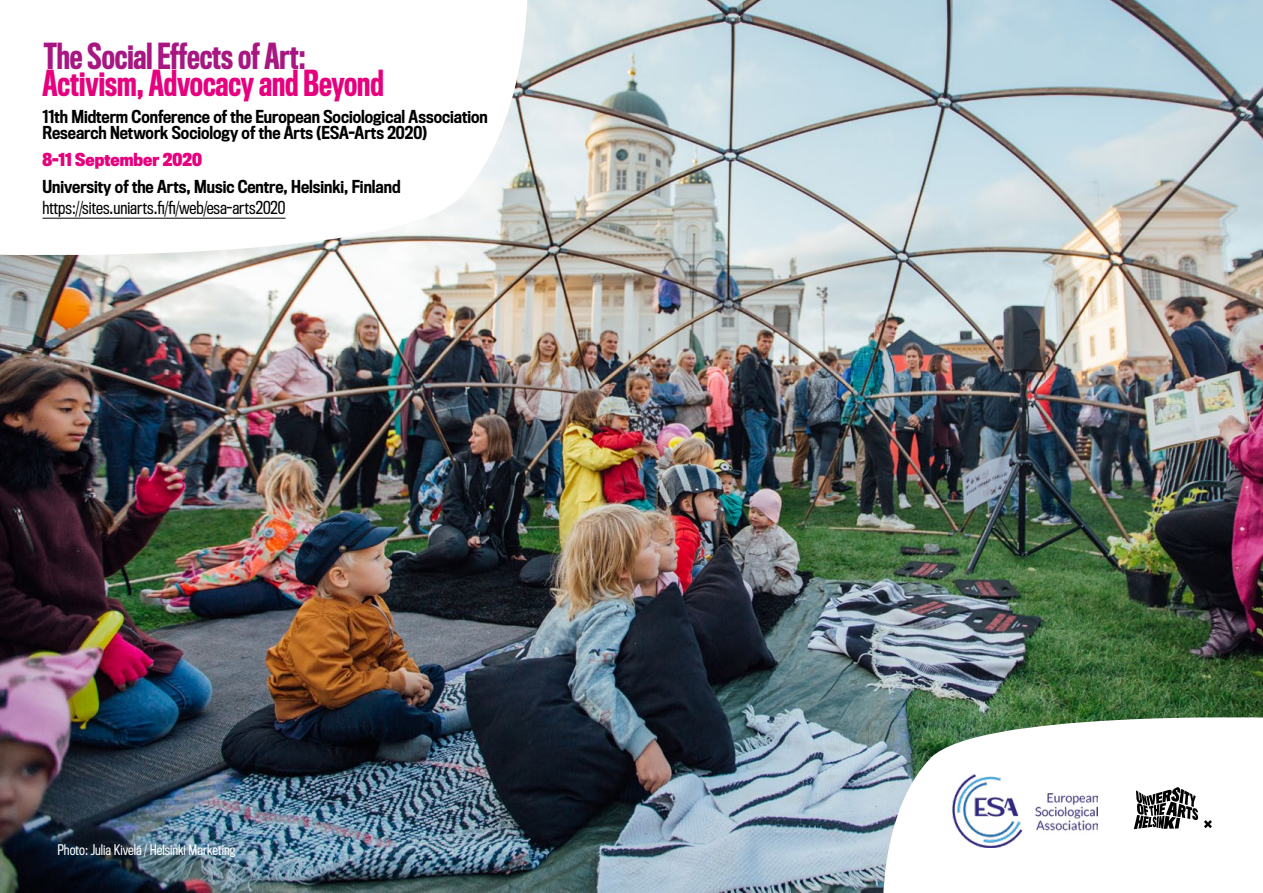
<style>
.page{position:relative;width:1263px;height:893px;background:#fff}
.page>*{position:absolute;margin:0;border:0;box-sizing:border-box;transform-origin:0 0}
.t1{font:500 33px "Titling Gothic FB Comp";color:#e6007d}
.t2{font:500 33px "Titling Gothic FB Comp";color:#a71681}
.t3{font:500 16.5px/16.5px "Titling Gothic FB Cond";color:#000}
.t4{font:16.5px "Titling Gothic FB Cond";color:#000}
.t5{font:700 16.5px "Titling Gothic FB Cond";color:#e6007d}
.t6{font:13.5px "Titling Gothic FB Cond";color:#fff}
</style>
<div class="page">
<img style="left:0;top:0;width:1263px;height:893px">
<svg style="left:0;top:0;width:527px;height:264px"></svg>
<hr style="left:43px;top:218px;width:242px;height:1px;background:#000">
<svg style="left:883px;top:711px;width:380px;height:182px"></svg>
<svg style="left:1204px;top:820px;width:8px;height:8px"></svg>
<svg style="left:1134px;top:787px;width:64px;height:42px"></svg>
<img style="left:952px;top:775px;width:145px;height:72px">
<h1 class="t2" style="left:44px;top:36px;width:263px">The Social Effects of Art:</h1>
<h1 class="t1" style="left:43px;top:63px;width:343px">Activism, Advocacy and Beyond</h1>
<p class="t3" style="left:43px;top:108px;width:447px">11th Midterm Conference of the European Sociological Association<br>Research Network Sociology of the Arts (ESA-Arts 2020)</p>
<p class="t5" style="left:43px;top:150px;width:161px">8-11 September 2020</p>
<p class="t3" style="left:43px;top:179px;width:360px">University of the Arts, Music Centre, Helsinki, Finland</p>
<p class="t4" style="left:43px;top:198px;width:244px">https://sites.uniarts.fi/fi/web/esa-arts2020</p>
<p class="t6" style="left:57px;top:842px;width:179px">Photo: Julia Kivelä / Helsinki Marketing</p>
</div>
